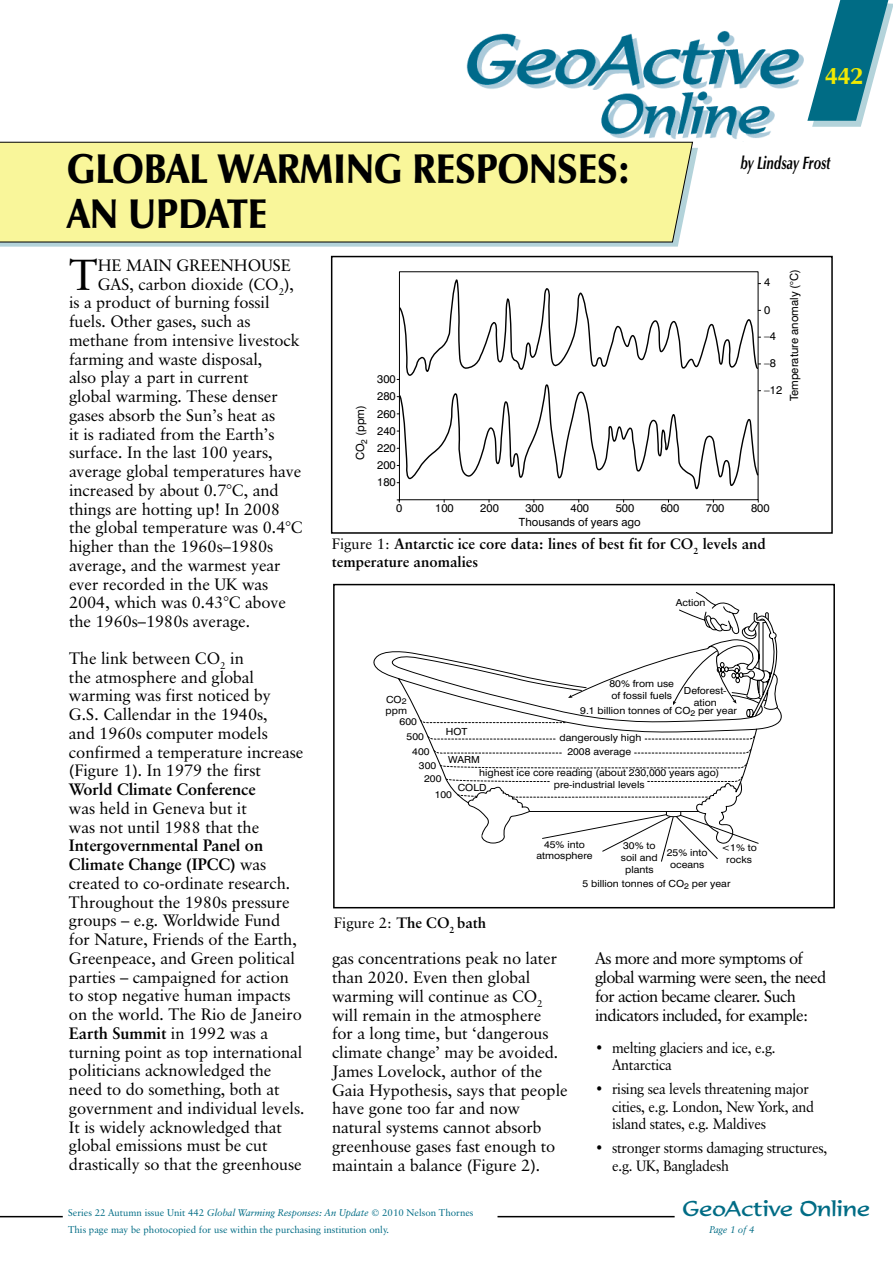
<style>
.page{position:relative;width:893px;height:1263px;background:#fff}
.page>*{position:absolute;margin:0;border:0;box-sizing:border-box;transform-origin:0 0}
.t1{font:43.35px "Classical Garamond BT";color:#000}
.t2{font:900 42px "Zapf Humanist 601 BT";color:#000;scale:.9 1}
.t3{font:700 24px "Zapf Humanist 601 BT";color:#f1e902}
.t4{font:21px "Formal 436 BT";color:#006c85;scale:1.1 1}
.t5{font:italic 700 18px "Zapf Humanist 601 BT";color:#000;scale:.72 1}
.t6{font:16.5px/18.8px "Classical Garamond BT";letter-spacing:-.005em;color:#000}
.t7{font:16.5px/18.8px "Classical Garamond BT";letter-spacing:-.04em;color:#000}
.t8{font:700 16.5px "Classical Garamond BT";letter-spacing:-.005em;color:#000}
.t9{font:15px/17.2px "Classical Garamond BT";letter-spacing:-.02em;color:#000;scale:.95 1}
.t10{font:700 15px/18px "Classical Garamond BT";color:#000}
.t11{font:13.05px/15.6px "Swiss 721 BT";color:#000;text-align:center;scale:1.07 1}
.t12{font:11.25px/17.2px "Swiss 721 BT";color:#000;text-align:justify}
.t13{font:9.75px/11.7px "Swiss 721 BT";color:#000;text-align:center;scale:1.07 1}
.t14{font:9.75px "Classical Garamond BT";color:#006c85}
.t15{font:italic 9.75px "Classical Garamond BT";color:#006c85}
.s1{font-weight:700}
.s2{font-weight:400}
.s3{font-style:italic}
</style>
<div class="page">
<hr style="left:0;top:1216px;width:63px;height:1px;background:#000">
<hr style="left:497px;top:1216px;width:178px;height:1px;background:#000">
<svg style="left:0;top:148px;width:698px;height:99px;background:#c3dce2"></svg>
<div style="left:0;top:141px;width:693px;height:102px;background:#f9f69a"></div>
<img style="left:466px;top:30px;width:338px;height:109px">
<svg style="left:807px;top:0;width:86px;height:127px"></svg>
<svg style="left:398px;top:280px;width:361px;height:223px"></svg>
<div style="left:331px;top:256px;width:502px;height:278px;border:2px solid #000"></div>
<svg style="left:373px;top:651px;width:409px;height:72px"></svg>
<svg style="left:420px;top:592px;width:359px;height:270px"></svg>
<div style="left:333px;top:584px;width:502px;height:324px;border:2px solid #000"></div>
<h3 class="t3" style="left:825px;top:61px;width:40px">442</h3>
<h2 class="t2" style="left:67px;top:143px;width:627px">GLOBAL WARMING RESPONSES:</h2>
<p class="t5" style="left:741px;top:151px;width:127px">by Lindsay Frost</p>
<h2 class="t2" style="left:67px;top:188px;width:224px">AN UPDATE</h2>
<h1 class="t1" style="left:69px;top:248px;width:30px">T</h1>
<p class="t6" style="left:98px;top:255px;width:195px">HE MAIN GREENHOUSE</p>
<p class="t6" style="left:98px;top:274px;width:198px">GAS, carbon dioxide (CO<sub>2</sub>),</p>
<p class="t6" style="left:69px;top:293px;width:202px">is a product of burning fossil</p>
<p class="t6" style="left:69px;top:312px;width:183px">fuels. Other gases, such as</p>
<p class="t6" style="left:69px;top:330px;width:232px">methane from intensive livestock</p>
<p class="t6" style="left:69px;top:349px;width:195px">farming and waste disposal,</p>
<p class="t6" style="left:69px;top:368px;width:181px">also play a part in current</p>
<p class="t6" style="left:69px;top:387px;width:210px">global warming. These denser</p>
<p class="t6" style="left:69px;top:405px;width:208px">gases absorb the Sun’s heat as</p>
<p class="t6" style="left:69px;top:424px;width:207px">it is radiated from the Earth’s</p>
<p class="t6" style="left:69px;top:443px;width:205px">surface. In the last 100 years,</p>
<p class="t6" style="left:69px;top:462px;width:234px">average global temperatures have</p>
<p class="t6" style="left:69px;top:480px;width:211px">increased by about 0.7°C, and</p>
<p class="t6" style="left:69px;top:499px;width:213px">things are hotting up! In 2008</p>
<p class="t6" style="left:69px;top:518px;width:235px">the global temperature was 0.4°C</p>
<p class="t6" style="left:69px;top:537px;width:206px">higher than the 1960s–1980s</p>
<p class="t6" style="left:69px;top:555px;width:213px">average, and the warmest year</p>
<p class="t6" style="left:69px;top:574px;width:201px">ever recorded in the UK was</p>
<p class="t6" style="left:69px;top:593px;width:219px">2004, which was 0.43°C above</p>
<p class="t6" style="left:69px;top:612px;width:183px">the 1960s–1980s average.</p>
<p class="t6" style="left:69px;top:648px;width:236px">The link between CO<sub>2</sub> in<br>the atmosphere and global warming was first noticed by<br>G.S. Callendar in the 1940s,<br>and 1960s computer models confirmed a temperature increase (Figure 1). In 1979 the first</p>
<p class="t8" style="left:69px;top:779px;width:188px">World Climate Conference</p>
<p class="t6" style="left:69px;top:798px;width:192px">was held in Geneva but it was not until 1988 that the</p>
<p class="t6" style="left:69px;top:836px;width:237px"><span class="s1">Intergovernmental Panel on<br>Climate Change (IPCC)</span> was created to co-ordinate research.<br>Throughout the 1980s pressure groups – e.g. Worldwide Fund for Nature, Friends of the Earth,<br>Greenpeace, and Green political parties – campaigned for action to stop negative human impacts on the world. The Rio de Janeiro<br><span class="s1">Earth Summit</span> in 1992 was a turning point as top international politicians acknowledged the need to do something, both at government and individual levels.<br>It is widely acknowledged that global emissions must be cut drastically so that the greenhouse</p>
<p class="t12" style="left:352px;top:460px;width:57px;rotate:-90deg">CO<sub>2</sub> (ppm)</p>
<p class="t12" style="left:377px;top:370px;width:20px">300<br>280<br>260<br>240<br>220<br>200<br>180</p>
<p class="t12" style="left:764px;top:274px;width:8px">4</p>
<p class="t12" style="left:785px;top:401px;width:133px;rotate:-90deg">Temperature anomaly (°C)</p>
<p class="t12" style="left:764px;top:301px;width:8px">0</p>
<p class="t12" style="left:764px;top:328px;width:13px">–4</p>
<p class="t12" style="left:764px;top:354px;width:13px">–8</p>
<p class="t12" style="left:764px;top:381px;width:20px">–12</p>
<p class="t12" style="left:396px;top:499px;width:8px">0</p>
<p class="t12" style="left:435px;top:499px;width:20px">100</p>
<p class="t12" style="left:480px;top:499px;width:20px">200</p>
<p class="t12" style="left:525px;top:499px;width:20px">300</p>
<p class="t12" style="left:519px;top:501px;width:123px;line-height:14.1px;text-align:center">400<br>Thousands of years ago</p>
<p class="t12" style="left:616px;top:499px;width:20px">500</p>
<p class="t12" style="left:661px;top:499px;width:20px">600</p>
<p class="t12" style="left:706px;top:499px;width:20px">700</p>
<p class="t12" style="left:751px;top:499px;width:20px">800</p>
<p class="t10" style="left:332px;top:535px;width:436px"><span class="s2">Figure 1:</span> Antarctic ice core data: lines of best fit for CO<sub>2</sub> levels and temperature anomalies</p>
<p class="t13" style="left:676px;top:597px;width:29px">Action</p>
<p class="t13" style="left:609px;top:678px;width:62px;text-align:left">80% from use of fossil fuels</p>
<p class="t13" style="left:684px;top:685px;width:41px">Deforest&shy;ation</p>
<p class="t13" style="left:385px;top:693px;width:22px;text-align:left">CO<sub>2 </sub>ppm</p>
<p class="t13" style="left:407px;top:713px;width:18px;line-height:15.9px;text-align:left;text-indent:-7px">600<br>500</p>
<p class="t13" style="left:412px;top:745px;width:18px">400</p>
<p class="t13" style="left:419px;top:759px;width:18px">300</p>
<p class="t13" style="left:424px;top:773px;width:18px">200</p>
<p class="t13" style="left:435px;top:788px;width:18px">100</p>
<p class="t13" style="left:580px;top:705px;width:148px">9.1 billion tonnes of CO<sub>2</sub> per year</p>
<p class="t13" style="left:446px;top:725px;width:22px">HOT</p>
<p class="t13" style="left:560px;top:730px;width:78px;line-height:14.2px">dangerously high<br>2008 average</p>
<p class="t13" style="left:479px;top:767px;width:226px;line-height:11.2px">highest ice core reading (about 230,000 years ago) pre-industrial levels</p>
<p class="t13" style="left:448px;top:753px;width:31px">WARM</p>
<p class="t13" style="left:458px;top:781px;width:28px">COLD</p>
<p class="t13" style="left:536px;top:838px;width:54px">45% into atmosphere</p>
<p class="t13" style="left:621px;top:840px;width:36px">30% to soil and plants</p>
<p class="t13" style="left:667px;top:846px;width:40px">25% into oceans</p>
<p class="t13" style="left:721px;top:842px;width:35px">&lt;1% to rocks</p>
<p class="t10" style="left:334px;top:914px;width:154px"><span class="s2">Figure 2:</span> The CO<sub>2</sub> bath</p>
<p class="t13" style="left:582px;top:877px;width:140px">5 billion tonnes of CO<sub>2</sub> per year</p>
<p class="t6" style="left:332px;top:949px;width:237px">gas concentrations peak no later than 2020. Even then global warming will continue as CO<sub>2 </sub>will remain in the atmosphere<br>for a long time, but ‘dangerous climate change’ may be avoided.<br>James Lovelock, author of the<br>Gaia Hypothesis, says that people have gone too far and now natural systems cannot absorb greenhouse gases fast enough to maintain a balance (Figure 2).</p>
<p class="t7" style="left:595px;top:949px;width:233px">As more and more symptoms of global warming were seen, the need for action became clearer. Such indicators included, for example:</p>
<p class="t11" style="left:474px;top:953px;width:220px">Fig 442_02 Mac/eps/illustrator 11 s/s<br>NELSON THORNES PUBLISHING<br>Artist: David Russell Illustration</p>
<p class="t9" style="left:612px;top:1038px;width:174px;text-indent:-17px">• melting glaciers and ice, e.g.<br>Antarctica</p>
<p class="t9" style="left:612px;top:1080px;width:214px;text-indent:-17px">• rising sea levels threatening major cities, e.g. London, New York, and island states, e.g. Maldives</p>
<p class="t9" style="left:612px;top:1139px;width:228px;text-indent:-17px">• stronger storms damaging structures, e.g. UK, Bangladesh</p>
<p class="t14" style="left:68px;top:1206px;width:407px">Series 22 Autumn issue Unit 442 <span class="s3">Global Warming Responses: An Update</span> © 2010 Nelson Thornes</p>
<p class="t4" style="left:683px;top:1195px;width:172px">GeoActive Online</p>
<p class="t14" style="left:68px;top:1223px;width:323px">This page may be photocopied for use within the purchasing institution only.</p>
<p class="t15" style="left:710px;top:1223px;width:47px">Page 1 of 4</p>
</div>
